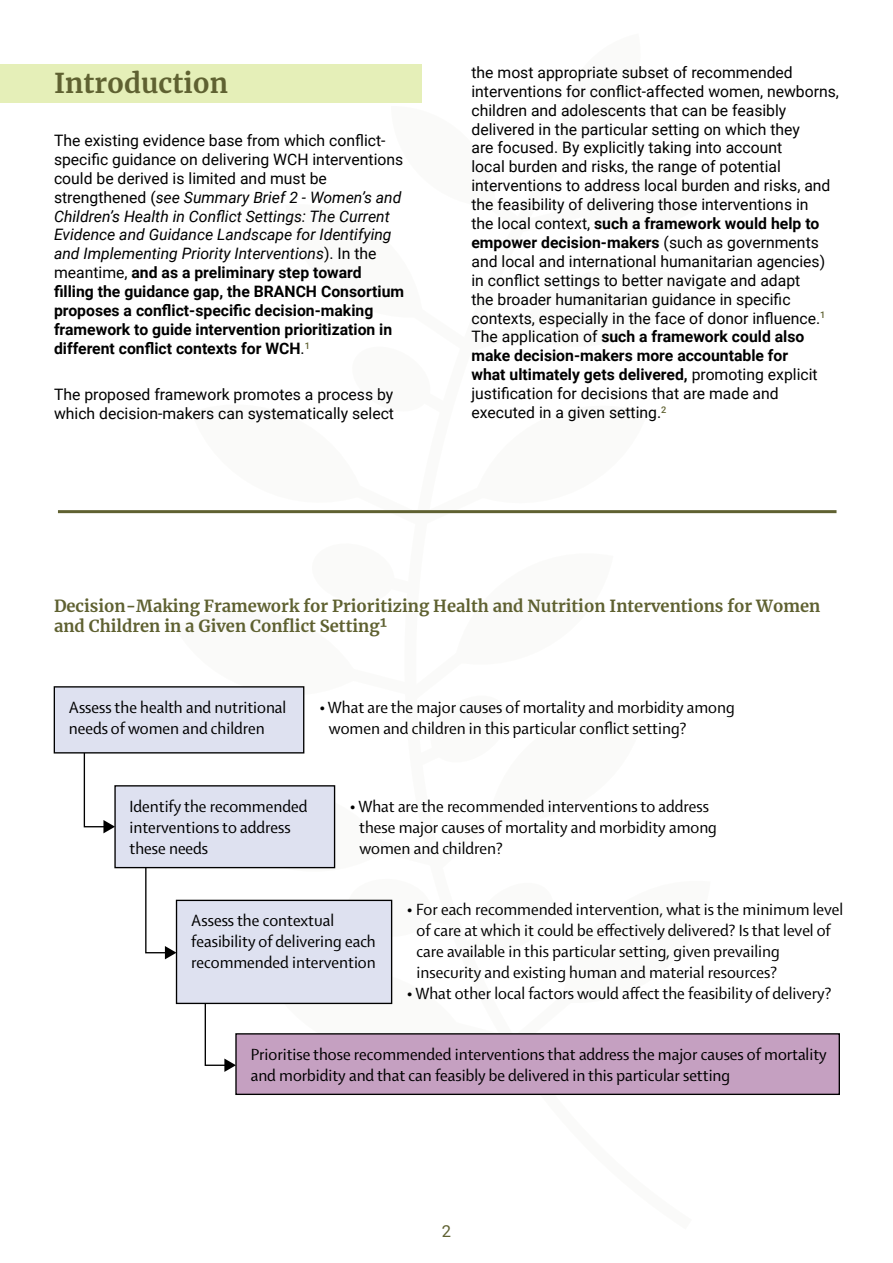
<style>
.page{position:relative;width:893px;height:1263px;background:#fff}
.page>*{position:absolute;margin:0;border:0;box-sizing:border-box;transform-origin:0 0}
.t1{font:700 27px "Merriweather";color:#5f6131}
.t2{font:17.4px/21px "Shaker 2 Lancet";color:#000}
.t3{font:700 16.5px/19.8px "Merriweather";color:#5f6131}
.t4{font:16.5px "Roboto";color:#5f6131}
.t5{font:15.75px/18.9px "Roboto";color:#000}
.t6{font:700 15.75px/18.9px "Roboto";color:#000}
.s1{font-weight:400}
.s2{font-weight:400;font-style:italic}
.s3{font-weight:700}
</style>
<div class="page">
<div style="left:0;top:64px;width:422px;height:39px;background:#e5efb8"></div>
<hr style="left:58px;top:510px;width:778px;height:3px;background:#5f6131">
<svg style="left:83px;top:753px;width:32px;height:80px"></svg>
<svg style="left:144px;top:686px;width:249px;height:386px"></svg>
<div style="left:54px;top:687px;width:250px;height:66px;background:#dee1f0"></div>
<div style="left:54px;top:686px;width:250px;height:67px;border:1px solid #000"></div>
<div style="left:115px;top:786px;width:220px;height:82px;background:#dee1f0"></div>
<div style="left:114px;top:785px;width:221px;height:83px;border:1px solid #000"></div>
<div style="left:177px;top:900px;width:215px;height:103px;background:#dee1f0"></div>
<div style="left:176px;top:900px;width:216px;height:104px;border:1px solid #000"></div>
<div style="left:236px;top:1034px;width:603px;height:60px;background:#c5a0c1"></div>
<div style="left:235px;top:1033px;width:605px;height:62px;border:1px solid #000"></div>
<h1 class="t1" style="left:54px;top:64px;width:176px">Introduction</h1>
<p class="t6" style="left:54px;top:130px;width:352px"><span class="s1">The existing evidence base from which conflict&shy;specific guidance on delivering WCH interventions could be derived is limited and must be strengthened (</span><span class="s2">see Summary Brief 2 - Women’s and Children’s Health in Conflict Settings: The Current Evidence and Guidance Landscape for Identifying and Implementing Priority Interventions</span><span class="s1">). In the meantime,</span> and as a preliminary step toward filling the guidance gap, the BRANCH Consortium proposes a conflict-specific decision-making framework to guide intervention prioritization in different conflict contexts for WCH<span class="s1">.</span><sup>1</sup></p>
<p class="t5" style="left:54px;top:384px;width:342px">The proposed framework promotes a process by which decision-makers can systematically select</p>
<p class="t5" style="left:471px;top:62px;width:369px">the most appropriate subset of recommended interventions for conflict-affected women, newborns, children and adolescents that can be feasibly delivered in the particular setting on which they<br>are focused. By explicitly taking into account<br>local burden and risks, the range of potential interventions to address local burden and risks, and the feasibility of delivering those interventions in<br>the local context, <span class="s3">such a framework would help to empower decision-makers</span> (such as governments and local and international humanitarian agencies) in conflict settings to better navigate and adapt<br>the broader humanitarian guidance in specific contexts, especially in the face of donor influence.<sup>1<br></sup>The application of <span class="s3">such a framework could also make decision-makers more accountable for<br>what ultimately gets delivered,</span> promoting explicit justification for decisions that are made and executed in a given setting.<sup>2</sup></p>
<p class="t3" style="left:54px;top:595px;width:768px">Decision-Making Framework for Prioritizing Health and Nutrition Interventions for Women and Children in a Given Conflict Setting¹</p>
<p class="t2" style="left:69px;top:696px;width:219px">Assess the health and nutritional needs of women and children</p>
<p class="t2" style="left:329px;top:696px;width:407px;text-indent:-10px">• What are the major causes of mortality and morbidity among women and children in this particular conflict setting?</p>
<p class="t2" style="left:130px;top:795px;width:179px">Identify the recommended interventions to address these needs</p>
<p class="t2" style="left:359px;top:795px;width:359px;text-indent:-9px">• What are the recommended interventions to address these major causes of mortality and morbidity among women and children?</p>
<p class="t2" style="left:191px;top:909px;width:186px">Assess the contextual feasibility of delivering each recommended intervention</p>
<p class="t2" style="left:417px;top:898px;width:428px;text-indent:-10px">• For each recommended intervention, what is the minimum level of care at which it could be effectively delivered? Is that level of care available in this particular setting, given prevailing insecurity and existing human and material resources?</p>
<p class="t2" style="left:407px;top:982px;width:426px">• What other local factors would affect the feasibility of delivery?</p>
<p class="t2" style="left:251px;top:1043px;width:577px">Prioritise those recommended interventions that address the major causes of mortality and morbidity and that can feasibly be delivered in this particular setting</p>
<p class="t4" style="left:442px;top:1219px;width:11px">2</p>
</div>
